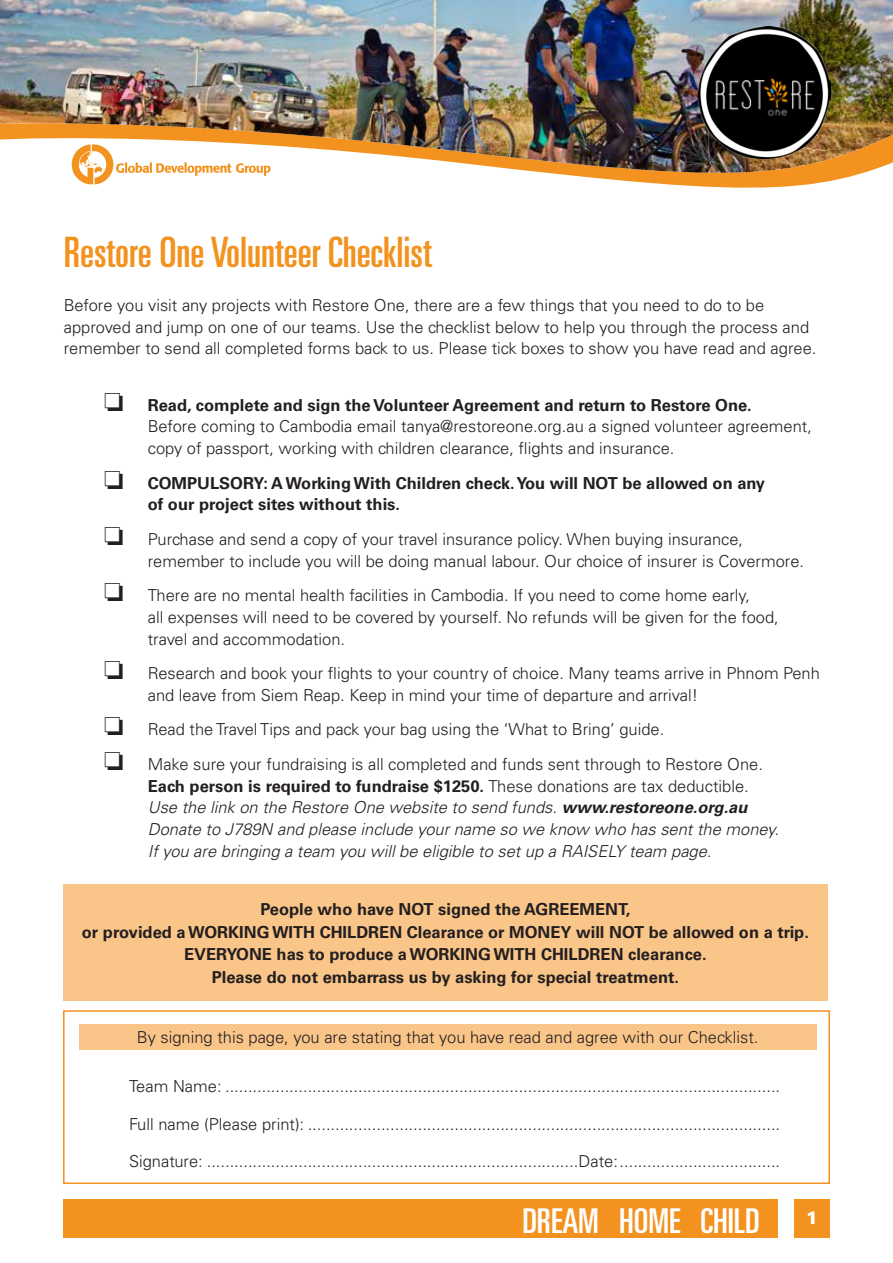
<style>
.page{position:relative;width:893px;height:1263px;background:#fff}
.page>*{position:absolute;margin:0;border:0;box-sizing:border-box;transform-origin:0 0}
.t1{font:ultra-condensed 42px "Univers";color:#f3921f}
.t2{font:ultra-condensed 34.2px "Univers";color:#fff;scale:1.05 1}
.t3{font:900 18px "Univers";color:#fff}
.t4{font:300 16.5px/21.8px "Univers";color:#231f20}
.t5{font:700 16.5px/22.5px "Univers";color:#231f20}
.t6{font:italic 300 16.5px/21.8px "Univers";color:#231f20}
.s1{font-weight:700}
.s2{font-weight:700;font-style:normal}
.s3{font-style:normal}
</style>
<div class="page">
<div style="left:794px;top:1199px;width:35px;height:38px;background:#f3921f"></div>
<div style="left:64px;top:1199px;width:714px;height:38px;background:#f3921f"></div>
<svg style="left:74px;top:174px;width:785px;height:11px"></svg>
<img style="left:0;top:0;width:893px;height:174px">
<svg style="left:694px;top:25px;width:140px;height:133px"></svg>
<img style="left:698px;top:26px;width:133px;height:133px">
<div style="left:63px;top:1010px;width:767px;height:174px;border:2px solid #f3921f"></div>
<div style="left:79px;top:1024px;width:737px;height:25px;background:#fac589"></div>
<div style="left:63px;top:884px;width:764px;height:117px;background:#fac589"></div>
<h1 class="t1" style="left:64px;top:228px;width:369px">Restore One Volunteer Checklist</h1>
<p class="t4" style="left:64px;top:294px;width:754px">Before you visit any projects with Restore One, there are a few things that you need to do to be approved and jump on one of our teams. Use the checklist below to help you through the process and remember to send all completed forms back to us. Please tick boxes to show you have read and agree.</p>
<p class="t4" style="left:148px;top:394px;width:666px;text-indent:-43px">❏ <span class="s1">Read, complete and sign the Volunteer Agreement and return to Restore One.<br></span>Before coming to Cambodia email tanya@restoreone.org.au a signed volunteer agreement, copy of passport, working with children clearance, flights and insurance.</p>
<p class="t5" style="left:148px;top:472px;width:619px;line-height:21.8px;text-indent:-43px">❏ COMPULSORY: A Working With Children check. You will NOT be allowed on any of our project sites without this.</p>
<p class="t4" style="left:148px;top:528px;width:658px;text-indent:-43px">❏ Purchase and send a copy of your travel insurance policy. When buying insurance, remember to include you will be doing manual labour. Our choice of insurer is Covermore.</p>
<p class="t4" style="left:148px;top:584px;width:633px;text-indent:-43px">❏ There are no mental health facilities in Cambodia. If you need to come home early,<br>all expenses will need to be covered by yourself. No refunds will be given for the food, travel and accommodation.</p>
<p class="t4" style="left:148px;top:662px;width:674px;text-indent:-43px">❏ Research and book your flights to your country of choice. Many teams arrive in Phnom Penh and leave from Siem Reap. Keep in mind your time of departure and arrival!</p>
<p class="t4" style="left:104px;top:712px;width:660px;line-height:34.5px">❏ Read the Travel Tips and pack your bag using the ‘What to Bring’ guide.<br>❏ Make sure your fundraising is all completed and funds sent through to Restore One.</p>
<p class="t6" style="left:148px;top:775px;width:633px"><span class="s2">Each person is required to fundraise $1250.</span> <span class="s3">These donations are tax deductible.<br></span>Use the link on the Restore One website to send funds. <span class="s1">www.restoreone.org.au </span>Donate to J789N and please include your name so we know who has sent the money.<br>If you are bringing a team you will be eligible to set up a RAISELY team page.</p>
<p class="t5" style="left:82px;top:898px;width:728px;text-align:center">People who have NOT signed the AGREEMENT,<br>or provided a WORKING WITH CHILDREN Clearance or MONEY will NOT be allowed on a trip.<br>EVERYONE has to produce a WORKING WITH CHILDREN clearance.<br>Please do not embarrass us by asking for special treatment.</p>
<p class="t4" style="left:137px;top:1026px;width:623px">By signing this page, you are stating that you have read and agree with our Checklist.</p>
<p class="t4" style="left:129px;top:1076px;width:653px">Team Name: .........................................................................................................................</p>
<p class="t4" style="left:129px;top:1113px;width:653px">Full name (Please print): .......................................................................................................</p>
<p class="t4" style="left:129px;top:1151px;width:653px">Signature: .................................................................................Date:...................................</p>
<h2 class="t2" style="left:522px;top:1201px;width:228px">DREAM HOME CHILD</h2>
<p class="t3" style="left:806px;top:1206px;width:14px">1</p>
</div>
